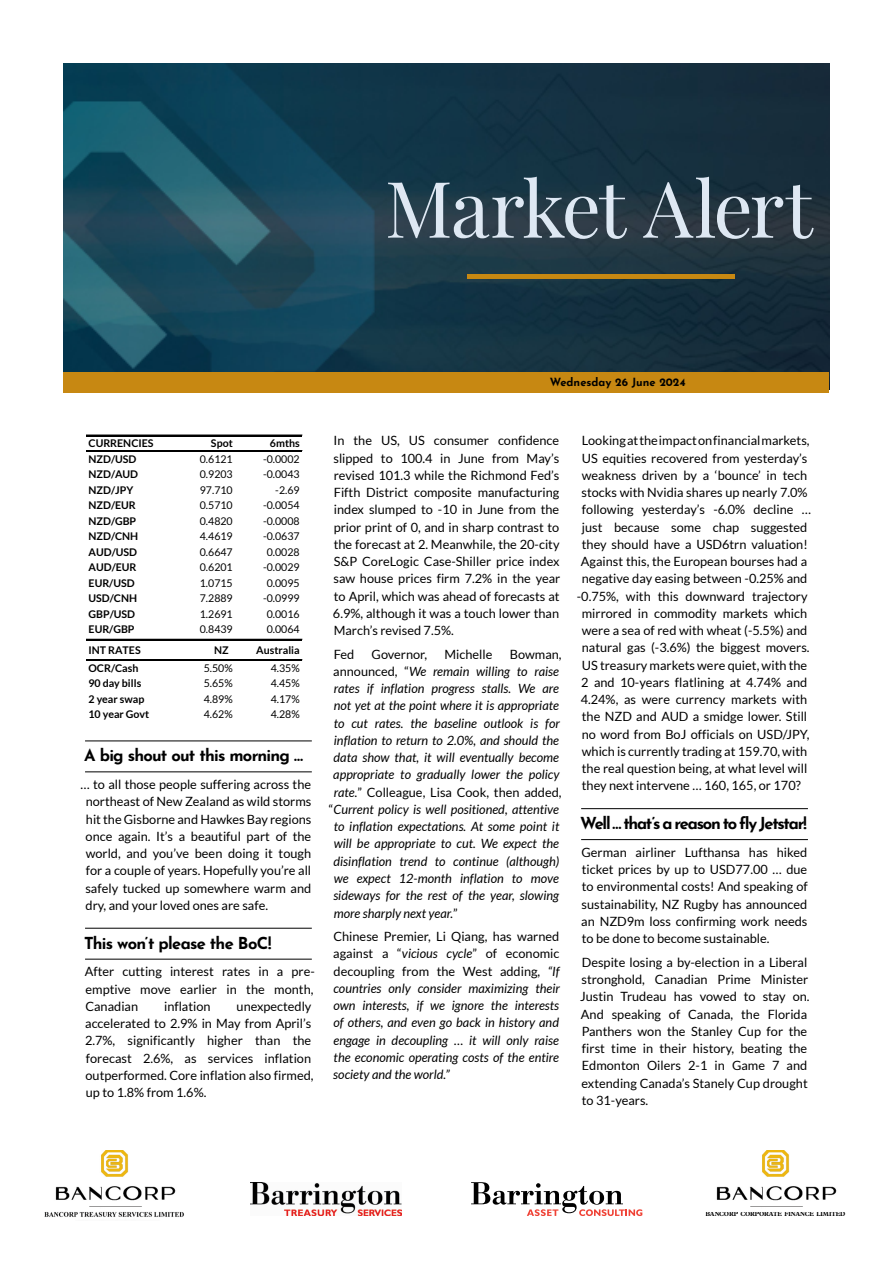
<style>
.page{position:relative;width:893px;height:1263px;background:#fff}
.page>*{position:absolute;margin:0;border:0;box-sizing:border-box;transform-origin:0 0}
.t1{font:78px "Playfair Display";letter-spacing:-.03em;color:#dee8f3}
.t2{font:700 16.5px "Josefin Sans";letter-spacing:-.05em;color:#000}
.t3{font:700 16.5px "Josefin Sans";letter-spacing:-.08em;color:#000}
.t4{font:12.75px/17.2px "Lato";color:#000;text-align:justify}
.t5{font:italic 12.75px/17.2px "Lato";color:#000;text-align:justify}
.t6{font:700 11.25px "Josefin Sans";color:#000}
.t7{font:10.65px "Lato";color:#000}
.t8{font:700 10.65px "Lato";color:#000}
.t9{font:700 6.45px "Plantin Std";letter-spacing:-.01em;color:#000;scale:.93 1}
.s1{font-style:normal}
.s2{font-style:italic}
</style>
<div class="page">
<hr style="left:85px;top:740px;width:227px;height:1px;background:#000">
<hr style="left:85px;top:771px;width:227px;height:1px;background:#000">
<hr style="left:85px;top:928px;width:227px;height:1px;background:#000">
<hr style="left:85px;top:959px;width:227px;height:1px;background:#000">
<hr style="left:86px;top:435px;width:216px;height:1px;background:#000">
<hr style="left:86px;top:450px;width:216px;height:1px;background:#000">
<hr style="left:86px;top:639px;width:216px;height:1px;background:#000">
<hr style="left:86px;top:659px;width:216px;height:1px;background:#000">
<hr style="left:86px;top:660px;width:216px;height:1px;background:#000">
<hr style="left:581px;top:808px;width:227px;height:1px;background:#000">
<hr style="left:581px;top:839px;width:227px;height:1px;background:#000">
<img style="left:44px;top:1150px;width:140px;height:67px">
<img style="left:251px;top:1182px;width:151px;height:33px">
<img style="left:716px;top:1150px;width:121px;height:57px">
<img style="left:64px;top:64px;width:765px;height:308px">
<div style="left:64px;top:372px;width:765px;height:21px;background:#c78812"></div>
<hr style="left:467px;top:275px;width:268px;height:4px;background:#c78812">
<svg style="left:471px;top:1182px;width:171px;height:34px"></svg>
<h1 class="t1" style="left:385px;top:148px;width:429px">Market Alert</h1>
<p class="t6" style="left:550px;top:372px;width:137px">Wednesday 26 June 2024</p>
<p class="t8" style="left:89px;top:437px;width:67px">CURRENCIES</p>
<p class="t8" style="left:211px;top:437px;width:23px">Spot</p>
<p class="t8" style="left:270px;top:437px;width:31px">6mths</p>
<p class="t8" style="left:89px;top:453px;width:49px">NZD/USD</p>
<p class="t7" style="left:200px;top:453px;width:34px">0.6121</p>
<p class="t7" style="left:263px;top:453px;width:38px">-0.0002</p>
<p class="t8" style="left:89px;top:468px;width:51px">NZD/AUD</p>
<p class="t7" style="left:200px;top:468px;width:34px">0.9203</p>
<p class="t7" style="left:263px;top:468px;width:38px">-0.0043</p>
<p class="t8" style="left:89px;top:484px;width:46px">NZD/JPY</p>
<p class="t7" style="left:200px;top:484px;width:34px">97.710</p>
<p class="t7" style="left:275px;top:484px;width:26px">-2.69</p>
<p class="t8" style="left:89px;top:499px;width:49px">NZD/EUR</p>
<p class="t7" style="left:200px;top:499px;width:34px">0.5710</p>
<p class="t7" style="left:263px;top:499px;width:38px">-0.0054</p>
<p class="t8" style="left:89px;top:515px;width:49px">NZD/GBP</p>
<p class="t7" style="left:200px;top:515px;width:34px">0.4820</p>
<p class="t7" style="left:263px;top:515px;width:38px">-0.0008</p>
<p class="t8" style="left:89px;top:530px;width:51px">NZD/CNH</p>
<p class="t7" style="left:200px;top:530px;width:34px">4.4619</p>
<p class="t7" style="left:263px;top:530px;width:38px">-0.0637</p>
<p class="t8" style="left:89px;top:546px;width:50px">AUD/USD</p>
<p class="t7" style="left:200px;top:546px;width:34px">0.6647</p>
<p class="t7" style="left:267px;top:546px;width:34px">0.0028</p>
<p class="t8" style="left:89px;top:561px;width:49px">AUD/EUR</p>
<p class="t7" style="left:200px;top:561px;width:34px">0.6201</p>
<p class="t7" style="left:263px;top:561px;width:38px">-0.0029</p>
<p class="t8" style="left:89px;top:577px;width:48px">EUR/USD</p>
<p class="t7" style="left:200px;top:577px;width:34px">1.0715</p>
<p class="t7" style="left:267px;top:577px;width:34px">0.0095</p>
<p class="t8" style="left:89px;top:592px;width:50px">USD/CNH</p>
<p class="t7" style="left:200px;top:592px;width:34px">7.2889</p>
<p class="t7" style="left:263px;top:592px;width:38px">-0.0999</p>
<p class="t8" style="left:89px;top:607px;width:48px">GBP/USD</p>
<p class="t7" style="left:200px;top:608px;width:34px">1.2691</p>
<p class="t7" style="left:267px;top:608px;width:34px">0.0016</p>
<p class="t8" style="left:89px;top:623px;width:47px">EUR/GBP</p>
<p class="t7" style="left:200px;top:623px;width:34px">0.8439</p>
<p class="t7" style="left:267px;top:623px;width:34px">0.0064</p>
<p class="t8" style="left:89px;top:644px;width:54px">INT RATES</p>
<p class="t8" style="left:214px;top:644px;width:16px">NZ</p>
<p class="t8" style="left:256px;top:644px;width:45px">Australia</p>
<p class="t8" style="left:89px;top:662px;width:51px">OCR/Cash</p>
<p class="t7" style="left:204px;top:662px;width:31px">5.50%</p>
<p class="t7" style="left:271px;top:662px;width:31px">4.35%</p>
<p class="t8" style="left:89px;top:677px;width:54px">90 day bills</p>
<p class="t7" style="left:204px;top:677px;width:31px">5.65%</p>
<p class="t7" style="left:271px;top:677px;width:31px">4.45%</p>
<p class="t8" style="left:89px;top:693px;width:57px">2 year swap</p>
<p class="t7" style="left:204px;top:693px;width:31px">4.89%</p>
<p class="t7" style="left:271px;top:693px;width:31px">4.17%</p>
<p class="t8" style="left:89px;top:708px;width:62px">10 year Govt</p>
<p class="t7" style="left:204px;top:708px;width:31px">4.62%</p>
<p class="t7" style="left:271px;top:708px;width:31px">4.28%</p>
<p class="t2" style="left:84px;top:741px;width:220px">A big shout out this morning …</p>
<p class="t4" style="left:85px;top:776px;width:227px;text-indent:-5px">… to all those people suffering across the northeast of New Zealand as wild storms hit the Gisborne and Hawkes Bay regions once again. It’s a beautiful part of the world, and you’ve been doing it tough for a couple of years. Hopefully you’re all safely tucked up somewhere warm and dry, and your loved ones are safe.</p>
<p class="t2" style="left:84px;top:928px;width:189px">This won’t please the BoC!</p>
<p class="t4" style="left:85px;top:963px;width:231px">After cutting interest rates in a pre&shy;emptive move earlier in the month, Canadian</p>
<p class="t4" style="left:85px;top:997px;width:230px;text-align:left;text-indent:151px">unexpectedly accelerated to 2.9% in May from April’s<br>2.7%, significantly higher than the forecast 2.6%, as services inflation outperformed. Core inflation also firmed, up to 1.8% from 1.6%.</p>
<p class="t4" style="left:164px;top:997px;width:48px">inflation</p>
<p class="t4" style="left:333px;top:432px;width:229px">In the US, US consumer confidence slipped to 100.4 in June from May’s revised 101.3 while the Richmond Fed’s Fifth District composite manufacturing index slumped to -10 in June from the prior print of 0, and in sharp contrast to the forecast at 2. Meanwhile, the 20-city S&amp;P CoreLogic Case-Shiller price index saw house prices firm 7.2% in the year to April, which was ahead of forecasts at 6.9%, although it was a touch lower than March’s revised 7.5%.</p>
<p class="t4" style="left:334px;top:645px;width:22px">Fed</p>
<p class="t4" style="left:372px;top:645px;width:57px">Governor,</p>
<p class="t4" style="left:445px;top:645px;width:49px">Michelle</p>
<p class="t4" style="left:510px;top:645px;width:53px">Bowman,</p>
<p class="t5" style="left:333px;top:663px;width:227px"><span class="s1">announced, “</span>We remain willing to raise</p>
<p class="t5" style="left:334px;top:680px;width:227px">rates if inflation progress stalls. We are</p>
<p class="t5" style="left:334px;top:697px;width:227px">not yet at the point where it is appropriate</p>
<p class="t5" style="left:334px;top:715px;width:228px">to cut rates. the baseline outlook is for</p>
<p class="t5" style="left:334px;top:732px;width:227px">inflation to return to 2.0%, and should the</p>
<p class="t5" style="left:333px;top:749px;width:227px">data show that, it will eventually become</p>
<p class="t5" style="left:333px;top:766px;width:228px">appropriate to gradually lower the policy</p>
<p class="t4" style="left:334px;top:783px;width:229px"><span class="s2">rate.</span>” Colleague, Lisa Cook, then added,</p>
<p class="t5" style="left:329px;top:801px;width:232px"><span class="s1">“</span>Current policy is well positioned, attentive</p>
<p class="t5" style="left:334px;top:818px;width:227px">to inflation expectations. At some point it</p>
<p class="t5" style="left:334px;top:835px;width:227px">will be appropriate to cut. We expect the</p>
<p class="t5" style="left:333px;top:853px;width:227px">disinflation trend to continue (although)</p>
<p class="t5" style="left:334px;top:870px;width:227px">we expect 12-month inflation to move</p>
<p class="t5" style="left:333px;top:887px;width:227px">sideways for the rest of the year, slowing</p>
<p class="t5" style="left:334px;top:904px;width:125px">more sharply next year.<span class="s1">”</span></p>
<p class="t5" style="left:333px;top:928px;width:228px"><span class="s1">Chinese Premier, Li Qiang, has warned against a “</span>vicious cycle<span class="s1">” of economic decoupling from the West adding,</span> “If countries only consider maximizing their own interests, if we ignore the interests of others, and even go back in history and engage in decoupling … it will only raise the economic operating costs of the entire society and the world.”</p>
<p class="t4" style="left:577px;top:432px;width:236px;text-align:center">Looking at the impact on financial markets, US equities recovered from yesterday’s weakness driven by a ‘bounce’ in tech stocks with Nvidia shares up nearly 7.0% following yesterday’s -6.0% decline … just because some chap suggested they should have a USD6trn valuation!<br>Against this, the European bourses had a negative day easing between -0.25% and -0.75%, with this downward trajectory mirrored in commodity markets which were a sea of red with wheat (-5.5%) and natural gas (-3.6%) the biggest movers.<br>US treasury markets were quiet, with the 2 and 10-years flatlining at 4.74% and 4.24%, as were currency markets with the NZD and AUD a smidge lower. Still no word from BoJ officials on USD/JPY, which is currently trading at 159.70, with the real question being, at what level will they next intervene … 160, 165, or 170?</p>
<p class="t3" style="left:580px;top:808px;width:228px">Well … that’s a reason to fly Jetstar!</p>
<p class="t4" style="left:581px;top:843px;width:228px">German airliner Lufthansa has hiked ticket prices by up to USD77.00 … due to environmental costs! And speaking of sustainability, NZ Rugby has announced an NZD9m loss confirming work needs to be done to become sustainable.</p>
<p class="t4" style="left:580px;top:953px;width:231px;text-align:left">Despite losing a by-election in a Liberal stronghold, Canadian Prime Minister Justin Trudeau has vowed to stay on.<br>And speaking of Canada, the Florida Panthers won the Stanley Cup for the first time in their history, beating the Edmonton Oilers 2-1 in Game 7 and extending Canada’s Stanely Cup drought to 31-years.</p>
<p class="t9" style="left:705px;top:1210px;width:152px">BANCORP CORPORATE FINANCE LIMITED</p>
</div>
